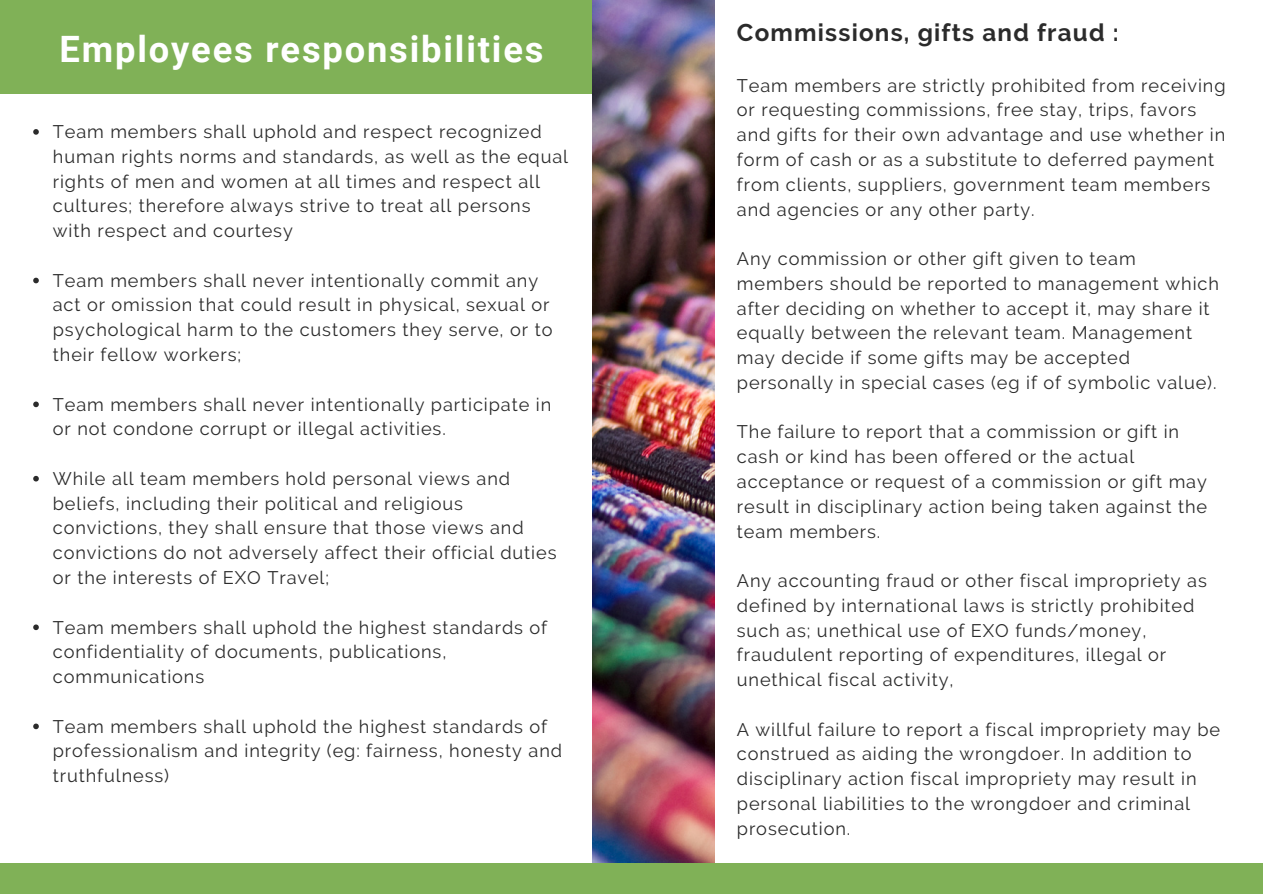
<style>
.page{position:relative;width:1263px;height:894px;background:#fff}
.page>*{position:absolute;margin:0;border:0;box-sizing:border-box;transform-origin:0 0}
.t1{font:700 36.3px "Roboto";letter-spacing:.05em;color:#fff}
.t2{font:700 24.15px "Raleway";letter-spacing:.05em;color:#2b2b2b}
.t3{font:18.15px/24.8px "Raleway";letter-spacing:.05em;color:#2b2b2b}
</style>
<div class="page">
<svg style="left:33px;top:129px;width:6px;height:6px"></svg>
<svg style="left:33px;top:277px;width:6px;height:6px"></svg>
<svg style="left:33px;top:401px;width:6px;height:6px"></svg>
<svg style="left:33px;top:475px;width:6px;height:6px"></svg>
<svg style="left:33px;top:624px;width:6px;height:6px"></svg>
<svg style="left:33px;top:723px;width:6px;height:6px"></svg>
<div style="left:0;top:0;width:593px;height:94px;background:#80b157"></div>
<img style="left:593px;top:0;width:121px;height:862px">
<div style="left:0;top:862px;width:1263px;height:31px;background:#80b157"></div>
<h1 class="t1" style="left:60px;top:28px;width:485px">Employees responsibilities</h1>
<p class="t3" style="left:53px;top:119px;width:517px">Team members shall uphold and respect recognized human rights norms and standards, as well as the equal rights of men and women at all times and respect all cultures; therefore always strive to treat all persons with respect and courtesy</p>
<p class="t3" style="left:53px;top:268px;width:501px">Team members shall never intentionally commit any act or omission that could result in physical, sexual or psychological harm to the customers they serve, or to their fellow workers;</p>
<p class="t3" style="left:53px;top:391px;width:500px">Team members shall never intentionally participate in or not condone corrupt or illegal activities.</p>
<p class="t3" style="left:53px;top:466px;width:505px">While all team members hold personal views and beliefs, including their political and religious convictions, they shall ensure that those views and convictions do not adversely affect their official duties or the interests of EXO Travel;</p>
<p class="t3" style="left:53px;top:614px;width:496px">Team members shall uphold the highest standards of confidentiality of documents, publications, communications</p>
<p class="t3" style="left:53px;top:713px;width:511px">Team members shall uphold the highest standards of professionalism and integrity (eg: fairness, honesty and truthfulness)</p>
<h2 class="t2" style="left:737px;top:18px;width:383px">Commissions, gifts and fraud :</h2>
<p class="t3" style="left:737px;top:73px;width:490px">Team members are strictly prohibited from receiving or requesting commissions, free stay, trips, favors and gifts for their own advantage and use whether in form of cash or as a substitute to deferred payment from clients, suppliers, government team members and agencies or any other party.</p>
<p class="t3" style="left:737px;top:246px;width:484px">Any commission or other gift given to team members should be reported to management which after deciding on whether to accept it, may share it equally between the relevant team. Management may decide if some gifts may be accepted personally in special cases (eg if of symbolic value).</p>
<p class="t3" style="left:737px;top:419px;width:472px">The failure to report that a commission or gift in cash or kind has been offered or the actual acceptance or request of a commission or gift may result in disciplinary action being taken against the team members.</p>
<p class="t3" style="left:737px;top:568px;width:471px">Any accounting fraud or other fiscal impropriety as defined by international laws is strictly prohibited such as; unethical use of EXO funds/money, fraudulent reporting of expenditures, illegal or unethical fiscal activity,</p>
<p class="t3" style="left:737px;top:716px;width:485px">A willful failure to report a fiscal impropriety may be construed as aiding the wrongdoer. In addition to disciplinary action fiscal impropriety may result in personal liabilities to the wrongdoer and criminal prosecution.</p>
</div>
